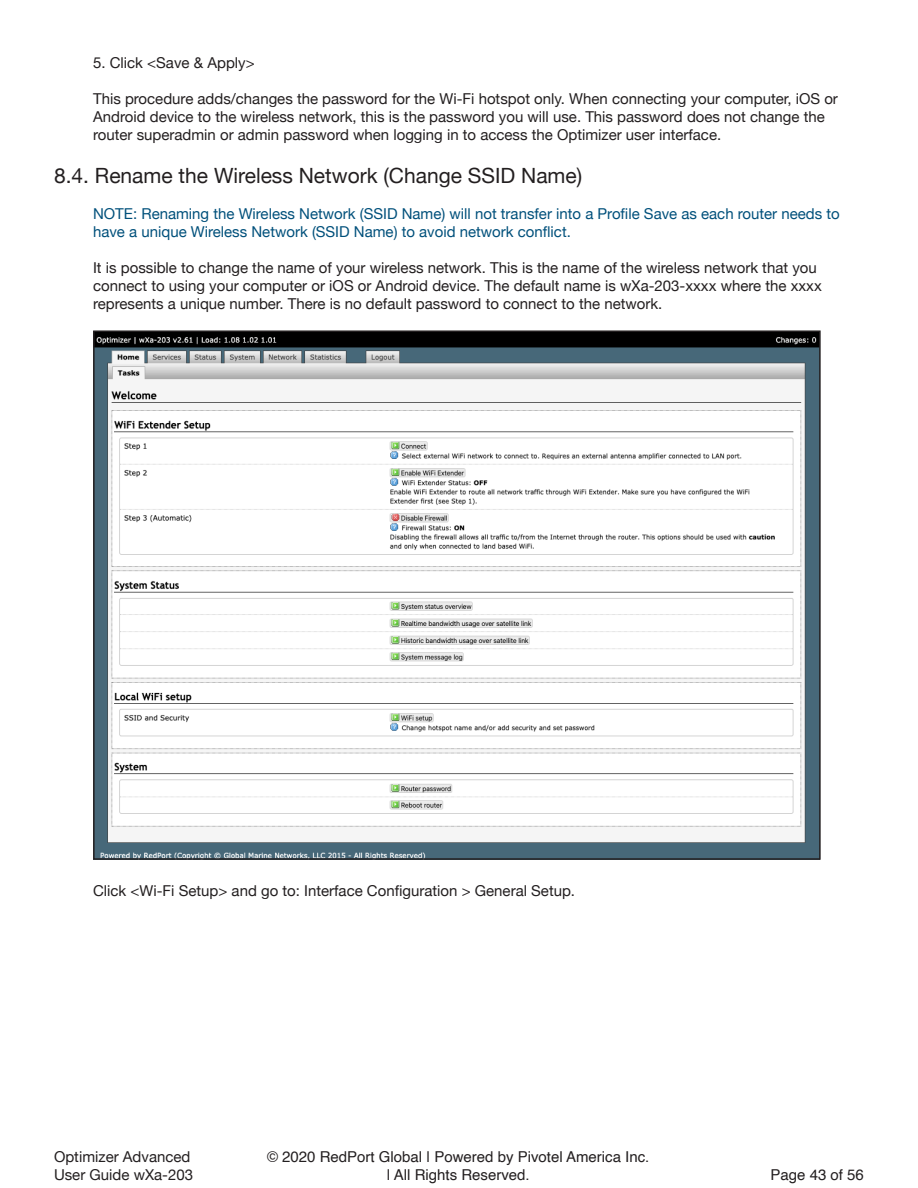
<style>
.page{position:relative;width:918px;height:1188px;background:#fff}
.page>*{position:absolute;margin:0;border:0;box-sizing:border-box;transform-origin:0 0}
.t1{font:21px "Helvetica Neue";color:#231f20}
.Paragraph_Style_2{font:15px/18px "Helvetica Neue";color:#231f20}
.Paragraph_Style_2-2{font:15px/18px "Helvetica Neue";color:#00507b}
.t2{font:15px/18px "Helvetica";color:#231f20;text-align:center}
</style>
<div class="page">
<img style="left:96px;top:333px;width:722px;height:524px">
<p class="Paragraph_Style_2" style="left:93px;top:55px;width:163px">5. Click &lt;Save &amp; Apply&gt;</p>
<p class="Paragraph_Style_2" style="left:93px;top:91px;width:746px">This procedure adds/changes the password for the Wi-Fi hotspot only. When connecting your computer, iOS or<br>Android device to the wireless network, this is the password you will use. This password does not change the router superadmin or admin password when logging in to access the Optimizer user interface.</p>
<p class="t1" style="left:54px;top:161px;width:530px">8.4. Rename the Wireless Network (Change SSID Name)</p>
<p class="Paragraph_Style_2-2" style="left:93px;top:206px;width:748px">NOTE: Renaming the Wireless Network (SSID Name) will not transfer into a Profile Save as each router needs to have a unique Wireless Network (SSID Name) to avoid network conflict.</p>
<p class="Paragraph_Style_2" style="left:93px;top:260px;width:730px">It is possible to change the name of your wireless network. This is the name of the wireless network that you connect to using your computer or iOS or Android device. The default name is wXa-203-xxxx where the xxxx represents a unique number. There is no default password to connect to the network.</p>
<p class="Paragraph_Style_2" style="left:93px;top:882px;width:484px">Click &lt;Wi-Fi Setup&gt; and go to: Interface Configuration &gt; General Setup.</p>
<p class="Paragraph_Style_2" style="left:54px;top:1148px;width:141px">Optimizer Advanced<br>User Guide wXa-203</p>
<p class="t2" style="left:267px;top:1148px;width:384px">© 2020 RedPort Global | Powered by Pivotel America Inc. | All Rights Reserved.</p>
<p class="t2" style="left:771px;top:1166px;width:95px">Page 43 of 56</p>
</div>
